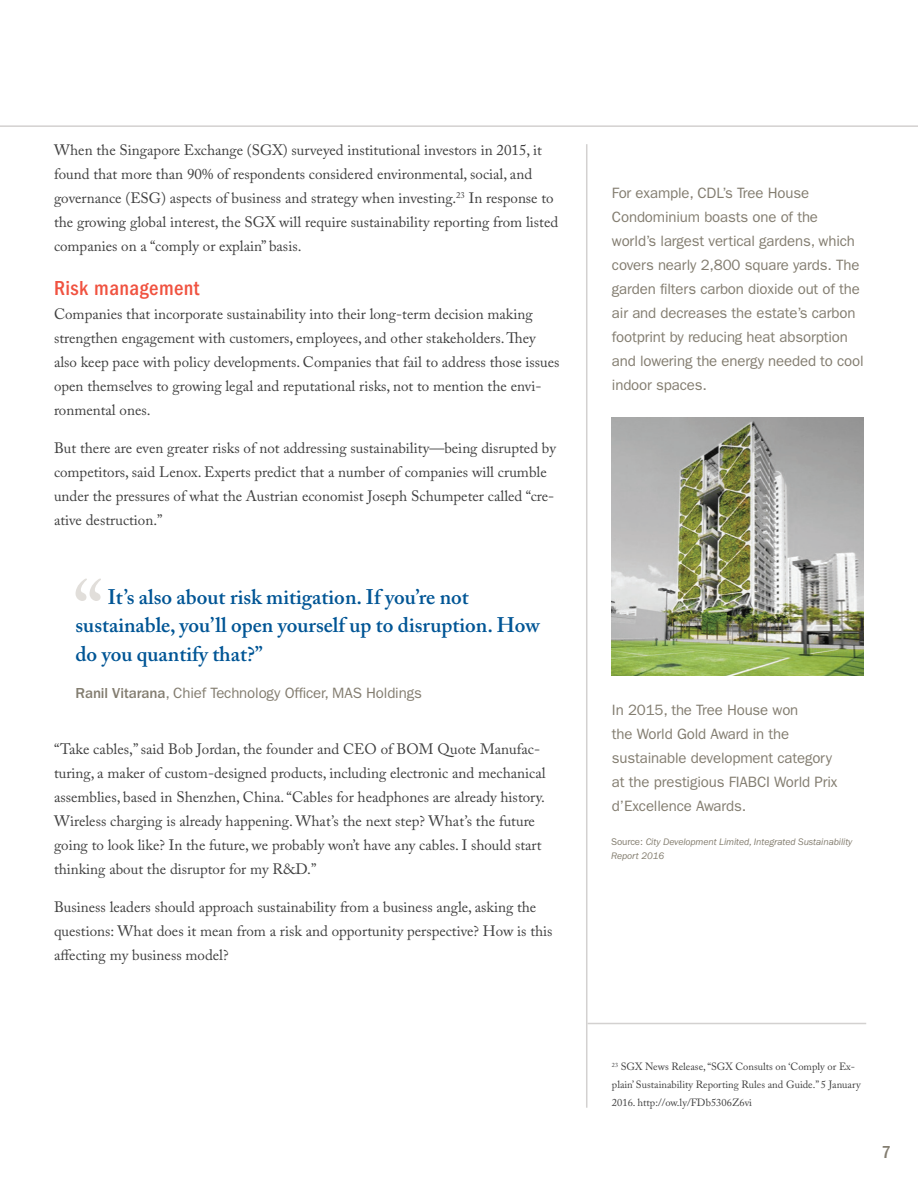
<style>
.page{position:relative;width:918px;height:1188px;background:#fff}
.page>*{position:absolute;margin:0;border:0;box-sizing:border-box;transform-origin:0 0}
.t1{font:600 21px/28.5px "Adobe Caslon Pro";color:#005595}
.t2{font:500 condensed 21px "ITC Franklin Gothic Std";letter-spacing:.02em;color:#f05240}
.t3{font:500 condensed 18px "ITC Franklin Gothic Std";color:#837d70}
.t4{font:15px/24px "Adobe Caslon Pro";color:#3f3f3f}
.t5{font:15px/24px "ITC Franklin Gothic Std";letter-spacing:-.01em;color:#837d70}
.t6{font:10.5px/18px "Adobe Caslon Pro";color:#3f3f3f}
.t7{font:italic 9.75px/13.5px "ITC Franklin Gothic Std";letter-spacing:-.01em;color:#837d6f}
.s1{font-weight:500}
.s2{font-style:normal}
</style>
<div class="page">
<hr style="left:0;top:125px;width:918px;height:2px;background:#d3d1d0">
<hr style="left:586px;top:144px;width:1px;height:964px;background:#d3d1d0">
<hr style="left:587px;top:1023px;width:279px;height:1px;background:#d3d1d0">
<img style="left:612px;top:417px;width:252px;height:259px">
<svg style="left:76px;top:579px;width:25px;height:22px"></svg>
<p class="t4" style="left:54px;top:138px;width:506px">When the Singapore Exchange (SGX) surveyed institutional investors in 2015, it found that more than 90% of respondents considered environmental, social, and governance (ESG) aspects of business and strategy when investing.<sup>23</sup> In response to the growing global interest, the SGX will require sustainability reporting from listed companies on a “comply or explain” basis.</p>
<h1 class="t2" style="left:54px;top:277px;width:147px">Risk management</h1>
<p class="t4" style="left:54px;top:302px;width:507px">Companies that incorporate sustainability into their long-term decision making strengthen engagement with customers, employees, and other stakeholders. They also keep pace with policy developments. Companies that fail to address those issues open themselves to growing legal and reputational risks, not to mention the envi&shy;ronmental ones.</p>
<p class="t4" style="left:54px;top:436px;width:503px">But there are even greater risks of not addressing sustainability—being disrupted by competitors, said Lenox. Experts predict that a number of companies will crumble under the pressures of what the Austrian economist Joseph Schumpeter called “cre&shy;ative destruction.”</p>
<h1 class="t1" style="left:76px;top:582px;width:466px;text-indent:32px">It’s also about risk mitigation. If you’re not sustainable, you’ll open yourself up to disruption. How do you quantify that?”</h1>
<p class="t5" style="left:76px;top:682px;width:348px"><span class="s1">Ranil Vitarana</span>, Chief Technology Officer, MAS Holdings</p>
<p class="t4" style="left:54px;top:737px;width:493px">“Take cables,” said Bob Jordan, the founder and CEO of BOM Quote Manufac&shy;turing, a maker of custom-designed products, including electronic and mechanical assemblies, based in Shenzhen, China. “Cables for headphones are already history.<br>Wireless charging is already happening. What’s the next step? What’s the future going to look like? In the future, we probably won’t have any cables. I should start thinking about the disruptor for my R&amp;D.”</p>
<p class="t4" style="left:54px;top:895px;width:500px">Business leaders should approach sustainability from a business angle, asking the questions: What does it mean from a risk and opportunity perspective? How is this affecting my business model?</p>
<p class="t5" style="left:612px;top:181px;width:253px">For example, CDL’s Tree House Condominium boasts one of the world’s largest vertical gardens, which covers nearly 2,800 square yards. The garden filters carbon dioxide out of the air and decreases the estate’s carbon footprint by reducing heat absorption and lowering the energy needed to cool indoor spaces.</p>
<p class="t5" style="left:612px;top:698px;width:227px">In 2015, the Tree House won<br>the World Gold Award in the sustainable development category at the prestigious FIABCI World Prix d’Excellence Awards.</p>
<p class="t7" style="left:611px;top:836px;width:243px"><span class="s2">Source:</span> City Development Limited, Integrated Sustainability<br>Report 2016</p>
<p class="t6" style="left:612px;top:1058px;width:250px"><sup>23</sup> SGX News Release, “SGX Consults on ‘Comply or Ex&shy;plain’ Sustainability Reporting Rules and Guide.” 5 January<br>2016. http://ow.ly/FDb5306Z6vi</p>
<p class="t3" style="left:882px;top:1141px;width:11px">7</p>
</div>
